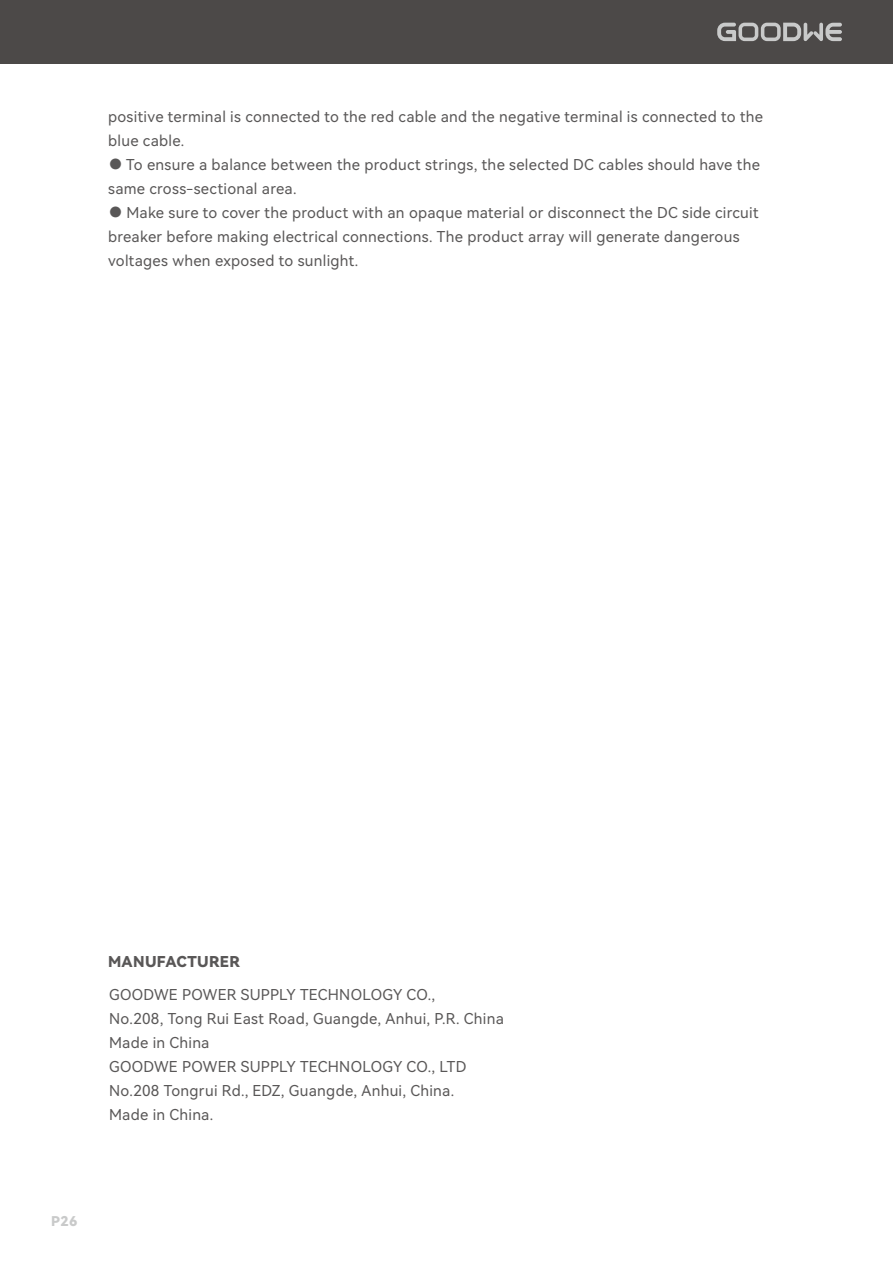
<style>
.page{position:relative;width:893px;height:1263px;background:#fff}
.page>*{position:absolute;margin:0;border:0;box-sizing:border-box;transform-origin:0 0}
.正文{font:15px/24px "Harmony OS Sans SC";letter-spacing:.02em;color:#595757}
.正文-2{font:15px "Harmony OS Sans SC Black";letter-spacing:.02em;color:#595757}
.t1{font:13.5px "Harmony OS Sans SC Black";color:#c9caca}
</style>
<div class="page">
<div style="left:0;top:0;width:893px;height:64px;background:#4c4948"></div>
<svg style="left:717px;top:23px;width:125px;height:18px"></svg>
<p class="正文" style="left:108px;top:104px;width:656px">positive terminal is connected to the red cable and the negative terminal is connected to the blue cable.</p>
<p class="正文" style="left:108px;top:152px;width:653px">● To ensure a balance between the product strings, the selected DC cables should have the same cross-sectional area.</p>
<p class="正文" style="left:108px;top:200px;width:652px">● Make sure to cover the product with an opaque material or disconnect the DC side circuit breaker before making electrical connections. The product array will generate dangerous voltages when exposed to sunlight.</p>
<p class="正文-2" style="left:108px;top:951px;width:133px">MANUFACTURER</p>
<p class="正文" style="left:109px;top:982px;width:327px">GOODWE POWER SUPPLY TECHNOLOGY CO.,</p>
<p class="正文" style="left:109px;top:1006px;width:396px">No.208, Tong Rui East Road, Guangde, Anhui, P.R. China</p>
<p class="正文" style="left:109px;top:1030px;width:102px">Made in China</p>
<p class="正文" style="left:109px;top:1054px;width:359px">GOODWE POWER SUPPLY TECHNOLOGY CO., LTD</p>
<p class="正文" style="left:109px;top:1078px;width:347px">No.208 Tongrui Rd., EDZ, Guangde, Anhui, China.</p>
<p class="正文" style="left:109px;top:1102px;width:106px">Made in China.</p>
<p class="t1" style="left:51px;top:1212px;width:28px">P26</p>
</div>
